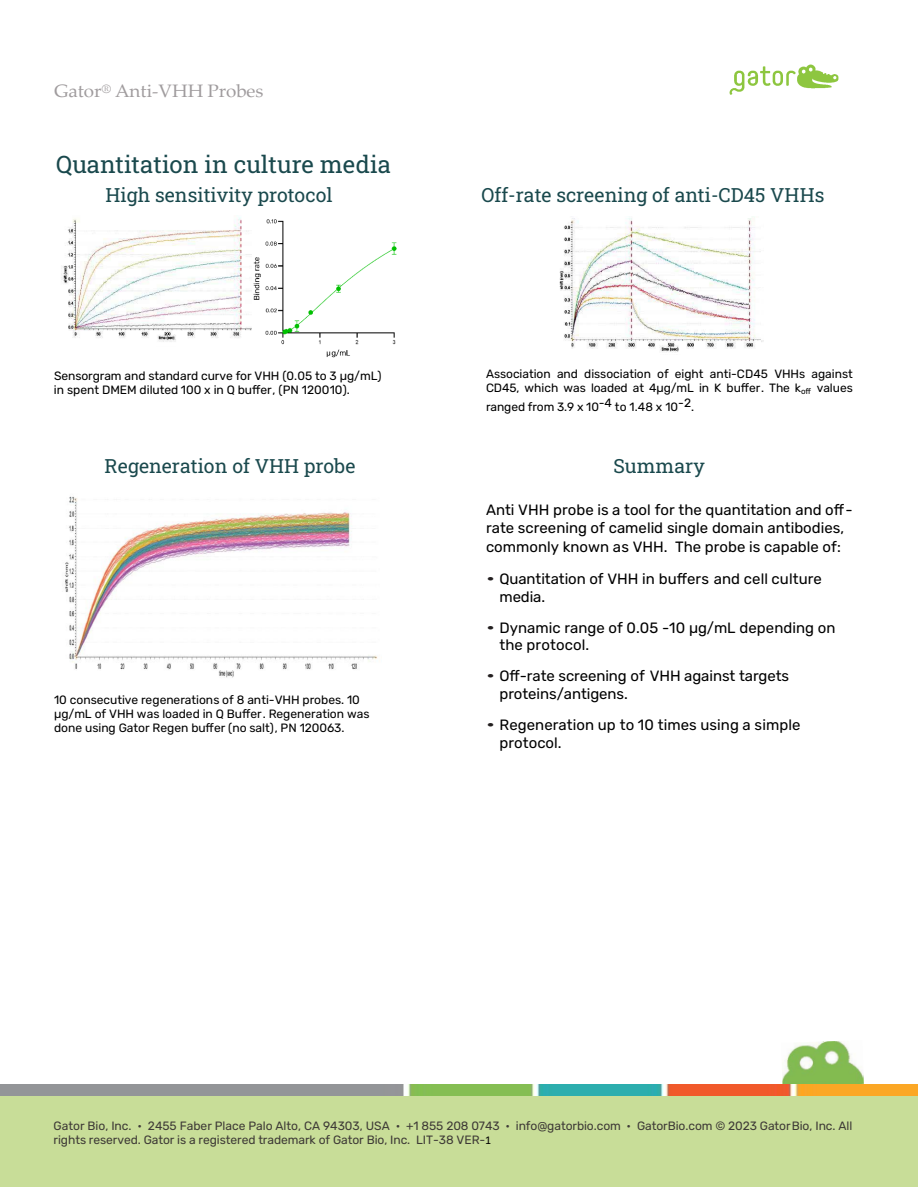
<style>
.page{position:relative;width:918px;height:1188px;background:#fff}
.page>*{position:absolute;margin:0;border:0;box-sizing:border-box;transform-origin:0 0}
.t1{font:24px "Roboto Slab";color:#1a494d}
.t2{font:19.5px "Roboto Slab";color:#1a494d}
.t3{font:18px "Roboto Slab";letter-spacing:.035em;color:#1a494d;scale:1.05 1}
.t4{font:18px "Palatino Linotype";color:#a09c9e;scale:1.04 1}
.t5{font:15px/17.9px "Rubik";color:#000}
.t6{font:15px "Roboto Slab";letter-spacing:.055em;color:#1a494d;scale:1.04 1}
.t7{font:12px/14.2px "Rubik";color:#000}
.t8{font:12px/13.2px "Rubik";letter-spacing:-.005em;color:#3e3a36}
.s1{font-family:"Segoe UI";font-weight:300;color:#231f20}
.s2{font-family:"Calibri";color:#000}
</style>
<div class="page">
<img style="left:65px;top:496px;width:313px;height:182px">
<div style="left:0;top:1095px;width:918px;height:92px;background:#c8dd98"></div>
<img style="left:781px;top:1041px;width:83px;height:44px">
<img style="left:0;top:1085px;width:918px;height:10px">
<img style="left:729px;top:64px;width:110px;height:31px">
<img style="left:251px;top:219px;width:146px;height:139px">
<img style="left:559px;top:218px;width:202px;height:135px">
<img style="left:61px;top:217px;width:190px;height:125px">
<h3 class="t4" style="left:54px;top:78px;width:203px">Gator<sup>®</sup> Anti-VHH Probes</h3>
<h1 class="t1" style="left:56px;top:148px;width:336px">Quantitation in culture media</h1>
<h2 class="t2" style="left:106px;top:182px;width:229px">High sensitivity protocol</h2>
<h2 class="t2" style="left:482px;top:182px;width:344px">Off-rate screening of anti-CD45 VHHs</h2>
<h3 class="t3" style="left:54px;top:156px;width:341px">QUANTITATION IN CULTURE MEDIA</h3>
<p class="t6" style="left:118px;top:180px;width:240px">HIGH SENSITIVITY PROTOCOL</p>
<p class="t7" style="left:54px;top:369px;width:329px">Sensorgram and standard curve for VHH (0.05 to 3 µg/mL) in spent DMEM diluted 100 x in Q buffer, (PN 120010).</p>
<p class="t7" style="left:486px;top:367px;width:368px">Association and dissociation of eight anti-CD45 VHHs against<br>CD45, which was loaded at 4µg/mL in K buffer. The k<sub>off</sub> values</p>
<p class="t7" style="left:486px;top:400px;width:210px">ranged from 3.9 x 10-4 to 1.48 x 10-2.</p>
<h2 class="t2" style="left:105px;top:452px;width:252px">Regeneration of VHH probe</h2>
<h2 class="t2" style="left:613px;top:452px;width:93px">Summary</h2>
<p class="t7" style="left:54px;top:693px;width:317px">10 consecutive regenerations of 8 anti-VHH probes. 10 µg/mL of VHH was loaded in Q Buffer. Regeneration was done using Gator Regen buffer (no salt), PN 120063.</p>
<p class="t5" style="left:486px;top:501px;width:368px;line-height:18.6px">Anti VHH probe is a tool for the quantitation and off&shy;rate screening of camelid single domain antibodies, commonly known as VHH. The probe is capable of:</p>
<p class="t5" style="left:499px;top:570px;width:324px;text-indent:-13px"><span class="s1">•</span> Quantitation of VHH in buffers and cell culture media.</p>
<p class="t5" style="left:499px;top:619px;width:338px;text-indent:-13px"><span class="s1">•</span> Dynamic range of 0.05 -10 µg/mL depending on the protocol.</p>
<p class="t5" style="left:500px;top:667px;width:291px;text-indent:-14px"><span class="s1">•</span> Off-rate screening of VHH against targets proteins/antigens.</p>
<p class="t5" style="left:499px;top:716px;width:303px;text-indent:-13px"><span class="s1">•</span> Regeneration up to 10 times using a simple protocol.</p>
<p class="t8" style="left:54px;top:1120px;width:800px">Gator Bio, Inc. • 2455 Faber Place Palo Alto, CA 94303, USA • +1 855 208 0743 • info@gatorbio.com • GatorBio.com © 2023 GatorBio, Inc. All rights reserved. Gator is a registered trademark of Gator Bio, Inc. LIT-38 VER-<span class="s2">1</span></p>
</div>
